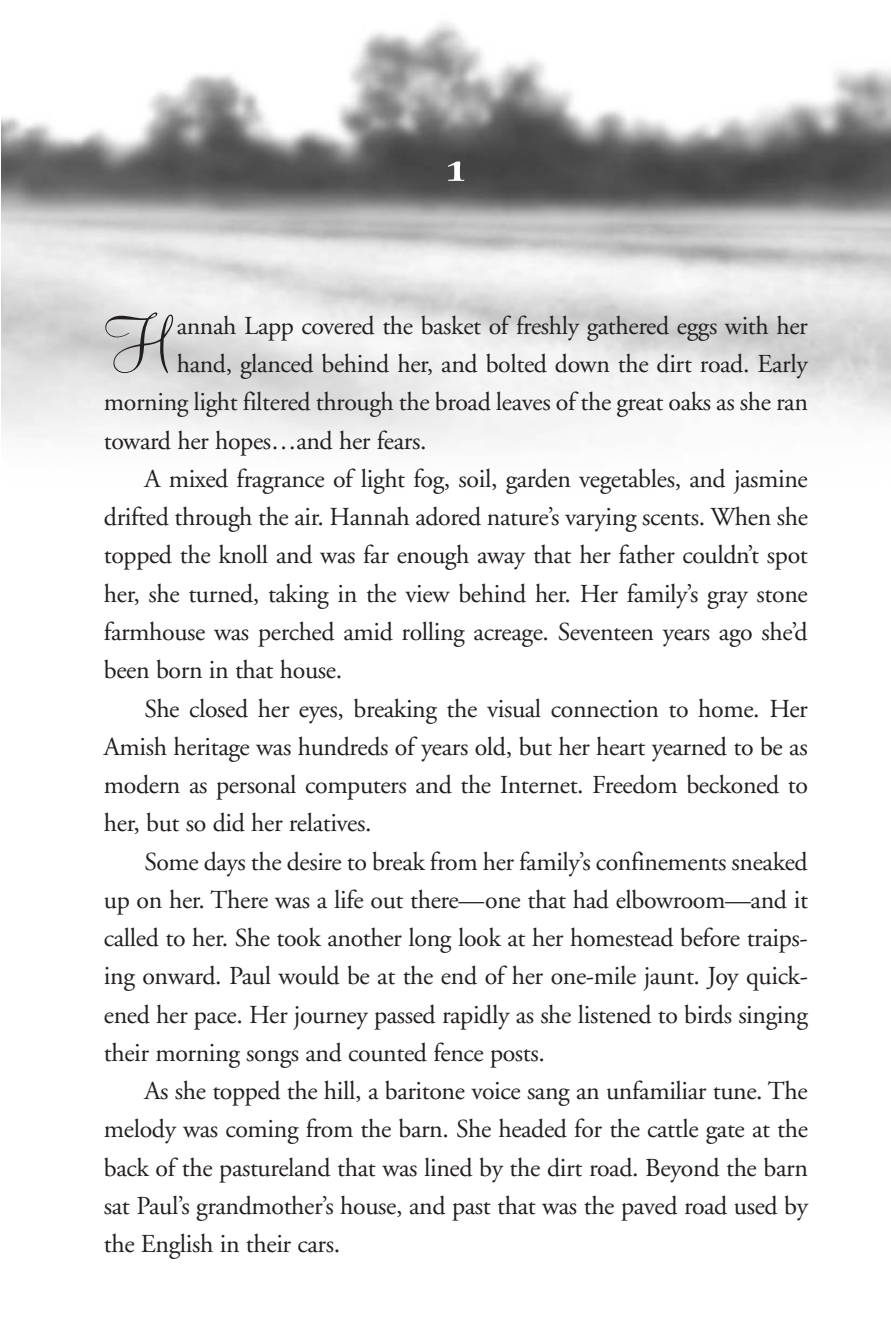
<style>
.page{position:relative;width:891px;height:1337px;background:#fff}
.page>*{position:absolute;margin:0;border:0;box-sizing:border-box;transform-origin:0 0}
.t1{font:78.98px "AT Mahogany Script";color:#231f20}
.t2{font:63px "Nicolas Cochin Bld";color:#fff}
.t3{font:25.88px "Adobe Garamond";letter-spacing:-.015em;color:#231f20}
</style>
<div class="page">
<svg style="left:1px;top:22px;width:890px;height:425px"></svg>
<h2 class="t2" style="left:442px;top:137px;width:29px">1</h2>
<h1 class="t1" style="left:104px;top:299px;width:69px">H</h1>
<p class="t3" style="left:177px;top:315px;width:633px">annah Lapp covered the basket of freshly gathered eggs with her</p>
<p class="t3" style="left:177px;top:354px;width:633px">hand, glanced behind her, and bolted down the dirt road. Early</p>
<p class="t3" style="left:104px;top:392px;width:706px">morning light filtered through the broad leaves of the great oaks as she ran</p>
<p class="t3" style="left:104px;top:430px;width:324px">toward her hopes…and her fears.</p>
<p class="t3" style="left:144px;top:468px;width:665px">A mixed fragrance of light fog, soil, garden vegetables, and jasmine</p>
<p class="t3" style="left:104px;top:507px;width:706px">drifted through the air. Hannah adored nature’s varying scents. When she</p>
<p class="t3" style="left:104px;top:545px;width:705px">topped the knoll and was far enough away that her father couldn’t spot</p>
<p class="t3" style="left:104px;top:583px;width:705px">her, she turned, taking in the view behind her. Her family’s gray stone</p>
<p class="t3" style="left:104px;top:621px;width:705px">farmhouse was perched amid rolling acreage. Seventeen years ago she’d</p>
<p class="t3" style="left:104px;top:660px;width:240px">been born in that house.</p>
<p class="t3" style="left:144px;top:698px;width:665px">She closed her eyes, breaking the visual connection to home. Her</p>
<p class="t3" style="left:104px;top:736px;width:705px">Amish heritage was hundreds of years old, but her heart yearned to be as</p>
<p class="t3" style="left:104px;top:774px;width:706px">modern as personal computers and the Internet. Freedom beckoned to</p>
<p class="t3" style="left:104px;top:812px;width:269px">her, but so did her relatives.</p>
<p class="t3" style="left:144px;top:851px;width:665px">Some days the desire to break from her family’s confinements sneaked</p>
<p class="t3" style="left:104px;top:889px;width:706px">up on her. There was a life out there—one that had elbowroom—and it</p>
<p class="t3" style="left:104px;top:927px;width:705px">called to her. She took another long look at her homestead before traips-</p>
<p class="t3" style="left:104px;top:965px;width:706px">ing onward. Paul would be at the end of her one-mile jaunt. Joy quick-</p>
<p class="t3" style="left:104px;top:1004px;width:706px">ened her pace. Her journey passed rapidly as she listened to birds singing</p>
<p class="t3" style="left:104px;top:1042px;width:443px">their morning songs and counted fence posts.</p>
<p class="t3" style="left:144px;top:1080px;width:665px">As she topped the hill, a baritone voice sang an unfamiliar tune. The</p>
<p class="t3" style="left:104px;top:1118px;width:706px">melody was coming from the barn. She headed for the cattle gate at the</p>
<p class="t3" style="left:104px;top:1157px;width:706px">back of the pastureland that was lined by the dirt road. Beyond the barn</p>
<p class="t3" style="left:104px;top:1195px;width:706px">sat Paul’s grandmother’s house, and past that was the paved road used by</p>
<p class="t3" style="left:104px;top:1233px;width:238px">the English in their cars.</p>
</div>
